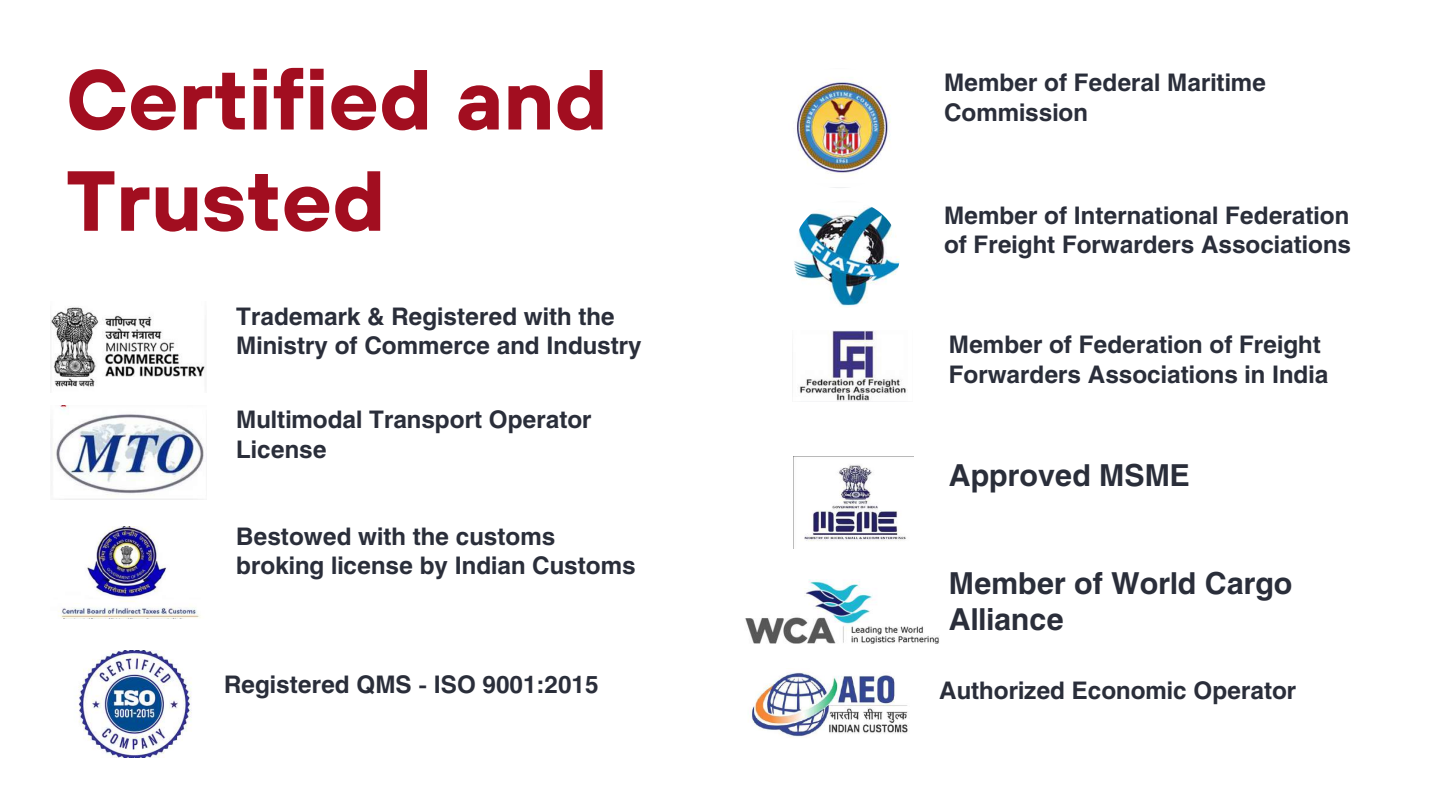
<style>
.page{position:relative;width:1440px;height:810px;background:#fff}
.page>*{position:absolute;margin:0;border:0;box-sizing:border-box;transform-origin:0 0}
.t1{font:700 85px/101.2px "TT Hoves";color:#a20e20}
.t2{font:700 30px/36px "Helios";color:#2a2e3a}
.t3{font:700 24px/29.2px "Helios";color:#2a2e3a}
</style>
<div class="page">
<img style="left:780px;top:68px;width:120px;height:120px;border-radius:50%">
<img style="left:793px;top:201px;width:107px;height:107px;border-radius:50%">
<img style="left:50px;top:307px;width:156px;height:80px">
<img style="left:50px;top:405px;width:154px;height:95px">
<img style="left:58px;top:526px;width:142px;height:93px">
<img style="left:799px;top:330px;width:107px;height:71px">
<img style="left:793px;top:456px;width:120px;height:93px">
<img style="left:745px;top:579px;width:194px;height:65px">
<img style="left:750px;top:672px;width:158px;height:66px">
<img style="left:76px;top:651px;width:116px;height:106px">
<h1 class="t1" style="left:66px;top:47px;width:544px">Certified and<br>Trusted</h1>
<p class="t3" style="left:236px;top:301px;width:407px">Trademark &amp; Registered with the<br>Ministry of Commerce and Industry</p>
<p class="t3" style="left:236px;top:405px;width:357px">Multimodal Transport Operator<br>License</p>
<p class="t3" style="left:236px;top:521px;width:401px">Bestowed with the customs broking license by Indian Customs</p>
<p class="t3" style="left:944px;top:68px;width:324px">Member of Federal Maritime<br>Commission</p>
<p class="t3" style="left:944px;top:200px;width:409px">Member of International Federation of Freight Forwarders Associations</p>
<p class="t3" style="left:949px;top:330px;width:381px">Member of Federation of Freight<br>Forwarders Associations in India</p>
<p class="t2" style="left:949px;top:456px;width:243px">Approved MSME</p>
<p class="t2" style="left:949px;top:565px;width:345px">Member of World Cargo<br>Alliance</p>
<p class="t3" style="left:224px;top:669px;width:376px">Registered QMS - ISO 9001:2015</p>
<p class="t3" style="left:939px;top:675px;width:359px">Authorized Economic Operator</p>
</div>
